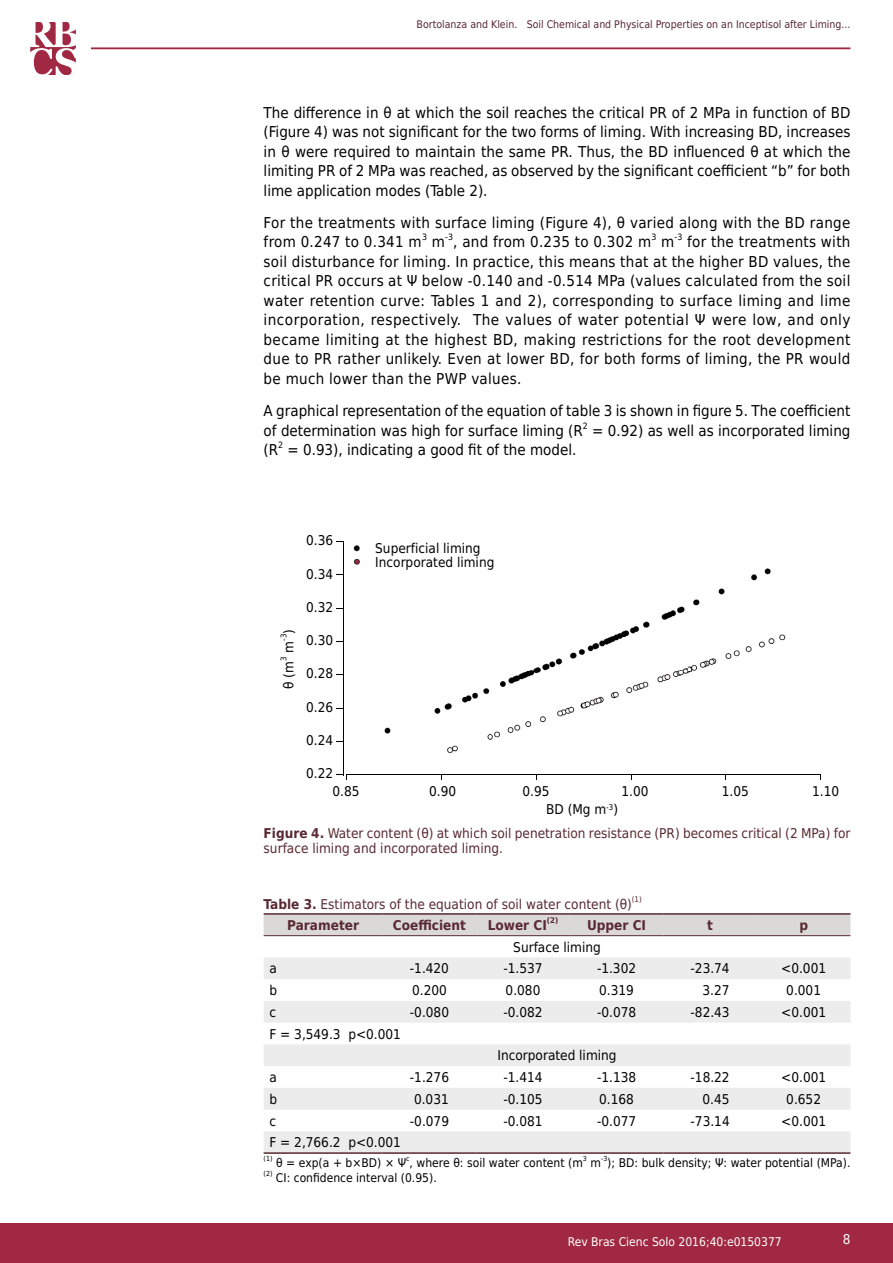
<style>
.page{position:relative;width:893px;height:1263px;background:#fff}
.page>*{position:absolute;margin:0;border:0;box-sizing:border-box;transform-origin:0 0}
.t1{font:15px/19.5px "DejaVu Sans Condensed";color:#000;text-align:justify}
.t2{font:15px/19.5px "DejaVu Sans Condensed";letter-spacing:.02em;color:#000}
.t3{font:13.5px/18px "DejaVu Sans Condensed";color:#000}
.t4{font:13.5px/14.2px "DejaVu Sans Condensed";color:#582931}
.t5{font:700 13.5px "DejaVu Sans Condensed";color:#582931}
.t6{font:13.5px "DejaVu Sans Condensed";color:#fff}
.t7{font:12px "DejaVu Sans Condensed";color:#000}
.t8{font:12px "DejaVu Sans Condensed";color:#fff}
.t9{font:10.5px "DejaVu Sans Condensed";color:#582931}
.t10{font:8.7px "DejaVu Sans Condensed";color:#000}
.t11{font:7.8px "DejaVu Sans Condensed";color:#582931}
.t12{font:700 7.8px "DejaVu Sans Condensed";color:#582931}
.t13{font:7.8px "DejaVu Sans Condensed";color:#000}
.t14{font:6.9px "DejaVu Sans Condensed";color:#000}
.s1{font-weight:700}
</style>
<div class="page">
<div style="left:0;top:1223px;width:893px;height:40px;background:#a02842"></div>
<hr style="left:91px;top:47px;width:759px;height:2px;background:#a02842">
<svg style="left:30px;top:22px;width:46px;height:52px"></svg>
<div style="left:264px;top:915px;width:586px;height:20px;background:#dbd8d8"></div>
<svg style="left:264px;top:936px;width:586px;height:1px"></svg>
<svg style="left:264px;top:957px;width:586px;height:195px;fill:#edecec"></svg>
<hr style="left:264px;top:913px;width:119px;height:2px;background:#582931">
<hr style="left:383px;top:913px;width:93px;height:2px;background:#582931">
<hr style="left:476px;top:913px;width:94px;height:2px;background:#582931">
<hr style="left:570px;top:913px;width:93px;height:2px;background:#582931">
<hr style="left:663px;top:913px;width:94px;height:2px;background:#582931">
<hr style="left:757px;top:913px;width:93px;height:2px;background:#582931">
<hr style="left:264px;top:935px;width:119px;height:1px;background:#582931">
<hr style="left:383px;top:935px;width:93px;height:1px;background:#582931">
<hr style="left:476px;top:935px;width:94px;height:1px;background:#582931">
<hr style="left:570px;top:935px;width:93px;height:1px;background:#582931">
<hr style="left:663px;top:935px;width:94px;height:1px;background:#582931">
<hr style="left:757px;top:935px;width:93px;height:1px;background:#582931">
<hr style="left:264px;top:1152px;width:119px;height:2px;background:#582931">
<hr style="left:383px;top:1152px;width:93px;height:2px;background:#582931">
<hr style="left:476px;top:1152px;width:94px;height:2px;background:#582931">
<hr style="left:570px;top:1152px;width:93px;height:2px;background:#582931">
<hr style="left:663px;top:1152px;width:94px;height:2px;background:#582931">
<hr style="left:757px;top:1152px;width:93px;height:2px;background:#582931">
<img style="left:353px;top:545px;width:433px;height:209px">
<hr style="left:343px;top:541px;width:1px;height:234px;background:#000">
<hr style="left:346px;top:774px;width:475px;height:1px;background:#000">
<svg style="left:336px;top:774px;width:11px;height:6px"></svg>
<p class="t9" style="left:417px;top:16px;width:435px">Bortolanza and Klein. Soil Chemical and Physical Properties on an Inceptisol after Liming...</p>
<p class="t1" style="left:264px;top:102px;width:588px">The difference in θ at which the soil reaches the critical PR of 2 MPa in function of BD (Figure 4) was not significant for the two forms of liming. With increasing BD, increases in θ were required to maintain the same PR. Thus, the BD influenced θ at which the limiting PR of 2 MPa was reached, as observed by the significant coefficient “b” for both lime application modes (Table 2).</p>
<p class="t2" style="left:264px;top:213px;width:588px">For the treatments with surface liming (Figure 4), θ varied along with the BD range from 0.247 to 0.341 m</p>
<p class="t10" style="left:422px;top:230px;width:6px">3</p>
<p class="t10" style="left:445px;top:230px;width:9px">-3</p>
<p class="t2" style="left:453px;top:232px;width:199px">, and from 0.235 to 0.302 m</p>
<p class="t10" style="left:651px;top:230px;width:6px">3</p>
<p class="t10" style="left:675px;top:230px;width:9px">-3</p>
<p class="t1" style="left:264px;top:232px;width:588px;text-indent:424px">for the treatments with soil disturbance for liming. In practice, this means that at the higher BD values, the critical PR occurs at Ψ below -0.140 and -0.514 MPa (values calculated from the soil water retention curve: Tables 1 and 2), corresponding to surface liming and lime incorporation, respectively. The values of water potential Ψ were low, and only became limiting at the highest BD, making restrictions for the root development due to PR rather unlikely. Even at lower BD, for both forms of liming, the PR would be much lower than the PWP values.</p>
<p class="t1" style="left:264px;top:401px;width:588px">A graphical representation of the equation of table 3 is shown in figure 5. The coefficient of determination was high for surface liming (R</p>
<p class="t1" style="left:432px;top:232px;width:15px">m</p>
<p class="t1" style="left:661px;top:232px;width:15px">m</p>
<p class="t10" style="left:583px;top:418px;width:6px">2</p>
<p class="t1" style="left:592px;top:420px;width:260px">= 0.92) as well as incorporated liming</p>
<p class="t1" style="left:264px;top:440px;width:16px">(R</p>
<p class="t10" style="left:278px;top:438px;width:6px">2</p>
<p class="t1" style="left:288px;top:440px;width:290px">= 0.93), indicating a good fit of the model.</p>
<p class="t3" style="left:279px;top:634px;width:6px;rotate:-90deg">)</p>
<p class="t13" style="left:277px;top:641px;width:9px;rotate:-90deg">-3</p>
<p class="t3" style="left:279px;top:653px;width:13px;rotate:-90deg">m</p>
<p class="t13" style="left:277px;top:661px;width:6px;rotate:-90deg">3</p>
<p class="t3" style="left:279px;top:689px;width:29px;rotate:-90deg">θ (m</p>
<p class="t3" style="left:306px;top:531px;width:29px">0.36</p>
<p class="t3" style="left:306px;top:564px;width:29px">0.34</p>
<p class="t3" style="left:306px;top:598px;width:29px">0.32</p>
<p class="t3" style="left:306px;top:631px;width:29px">0.30</p>
<p class="t3" style="left:306px;top:664px;width:29px">0.28</p>
<p class="t3" style="left:306px;top:698px;width:29px">0.26</p>
<p class="t3" style="left:306px;top:731px;width:29px">0.24</p>
<p class="t3" style="left:333px;top:764px;width:29px;text-indent:-27px">0.22<br>0.85</p>
<p class="t3" style="left:375px;top:541px;width:121px;line-height:14.1px">Superficial liming<br>Incorporated liming</p>
<p class="t3" style="left:429px;top:782px;width:29px">0.90</p>
<p class="t3" style="left:522px;top:782px;width:29px">0.95</p>
<p class="t3" style="left:621px;top:782px;width:29px">1.00</p>
<p class="t3" style="left:722px;top:782px;width:29px">1.05</p>
<p class="t3" style="left:812px;top:782px;width:29px">1.10</p>
<p class="t3" style="left:546px;top:800px;width:73px">BD (Mg m<sup>-3</sup>)</p>
<p class="t4" style="left:264px;top:826px;width:588px"><span class="s1">Figure 4.</span> Water content (θ) at which soil penetration resistance (PR) becomes critical (2 MPa) for surface liming and incorporated liming.</p>
<p class="t4" style="left:264px;top:897px;width:370px"><span class="s1">Table 3.</span> Estimators of the equation of soil water content (θ)</p>
<p class="t11" style="left:632px;top:893px;width:11px">(1)</p>
<p class="t5" style="left:287px;top:914px;width:73px">Parameter</p>
<p class="t5" style="left:393px;top:914px;width:75px">Coefficient</p>
<p class="t5" style="left:488px;top:914px;width:61px">Lower CI</p>
<p class="t12" style="left:547px;top:914px;width:13px">(2)</p>
<p class="t5" style="left:587px;top:914px;width:61px">Upper CI</p>
<p class="t5" style="left:707px;top:914px;width:7px">t</p>
<p class="t5" style="left:799px;top:914px;width:10px">p</p>
<p class="t3" style="left:513px;top:937px;width:89px">Surface liming</p>
<p class="t3" style="left:269px;top:959px;width:9px">a</p>
<p class="t3" style="left:410px;top:959px;width:41px">-1.420</p>
<p class="t3" style="left:503px;top:959px;width:41px">-1.537</p>
<p class="t3" style="left:597px;top:959px;width:41px">-1.302</p>
<p class="t3" style="left:690px;top:959px;width:41px">-23.74</p>
<p class="t3" style="left:781px;top:959px;width:46px">&lt;0.001</p>
<p class="t3" style="left:269px;top:981px;width:9px">b</p>
<p class="t3" style="left:412px;top:981px;width:36px">0.200</p>
<p class="t3" style="left:506px;top:981px;width:36px">0.080</p>
<p class="t3" style="left:599px;top:981px;width:36px">0.319</p>
<p class="t3" style="left:702px;top:981px;width:29px">3.27</p>
<p class="t3" style="left:786px;top:981px;width:36px">0.001</p>
<p class="t3" style="left:269px;top:1003px;width:8px">c</p>
<p class="t3" style="left:410px;top:1003px;width:41px">-0.080</p>
<p class="t3" style="left:503px;top:1003px;width:41px">-0.082</p>
<p class="t3" style="left:597px;top:1003px;width:41px">-0.078</p>
<p class="t3" style="left:691px;top:1003px;width:41px">-82.43</p>
<p class="t3" style="left:781px;top:1003px;width:46px">&lt;0.001</p>
<p class="t3" style="left:269px;top:1024px;width:133px">F = 3,549.3 p&lt;0.001</p>
<p class="t3" style="left:497px;top:1046px;width:121px">Incorporated liming</p>
<p class="t3" style="left:269px;top:1068px;width:9px">a</p>
<p class="t3" style="left:410px;top:1068px;width:41px">-1.276</p>
<p class="t3" style="left:503px;top:1068px;width:41px">-1.414</p>
<p class="t3" style="left:597px;top:1068px;width:41px">-1.138</p>
<p class="t3" style="left:691px;top:1068px;width:41px">-18.22</p>
<p class="t3" style="left:781px;top:1068px;width:46px">&lt;0.001</p>
<p class="t3" style="left:269px;top:1090px;width:9px">b</p>
<p class="t3" style="left:414px;top:1090px;width:36px">0.031</p>
<p class="t3" style="left:503px;top:1090px;width:41px">-0.105</p>
<p class="t3" style="left:599px;top:1090px;width:36px">0.168</p>
<p class="t3" style="left:702px;top:1090px;width:29px">0.45</p>
<p class="t3" style="left:786px;top:1090px;width:36px">0.652</p>
<p class="t3" style="left:269px;top:1111px;width:8px">c</p>
<p class="t3" style="left:410px;top:1111px;width:41px">-0.079</p>
<p class="t3" style="left:503px;top:1111px;width:41px">-0.081</p>
<p class="t3" style="left:597px;top:1111px;width:41px">-0.077</p>
<p class="t3" style="left:691px;top:1111px;width:41px">-73.14</p>
<p class="t3" style="left:781px;top:1111px;width:46px">&lt;0.001</p>
<p class="t3" style="left:269px;top:1133px;width:133px">F = 2,766.2 p&lt;0.001</p>
<p class="t14" style="left:264px;top:1153px;width:10px">(1)</p>
<p class="t7" style="left:276px;top:1153px;width:308px">θ = exp(a + b×BD) × Ψ , where θ: soil water content (m</p>
<p class="t14" style="left:406px;top:1153px;width:5px">c</p>
<p class="t14" style="left:583px;top:1153px;width:5px">3</p>
<p class="t14" style="left:601px;top:1153px;width:8px">-3</p>
<p class="t7" style="left:607px;top:1153px;width:245px">); BD: bulk density; Ψ: water potential (MPa).</p>
<p class="t7" style="left:591px;top:1153px;width:12px">m</p>
<p class="t14" style="left:264px;top:1168px;width:10px">(2)</p>
<p class="t7" style="left:276px;top:1168px;width:162px">CI: confidence interval (0.95).</p>
<p class="t8" style="left:568px;top:1231px;width:215px">Rev Bras Cienc Solo 2016;40:e0150377</p>
<p class="t6" style="left:843px;top:1228px;width:9px">8</p>
</div>
